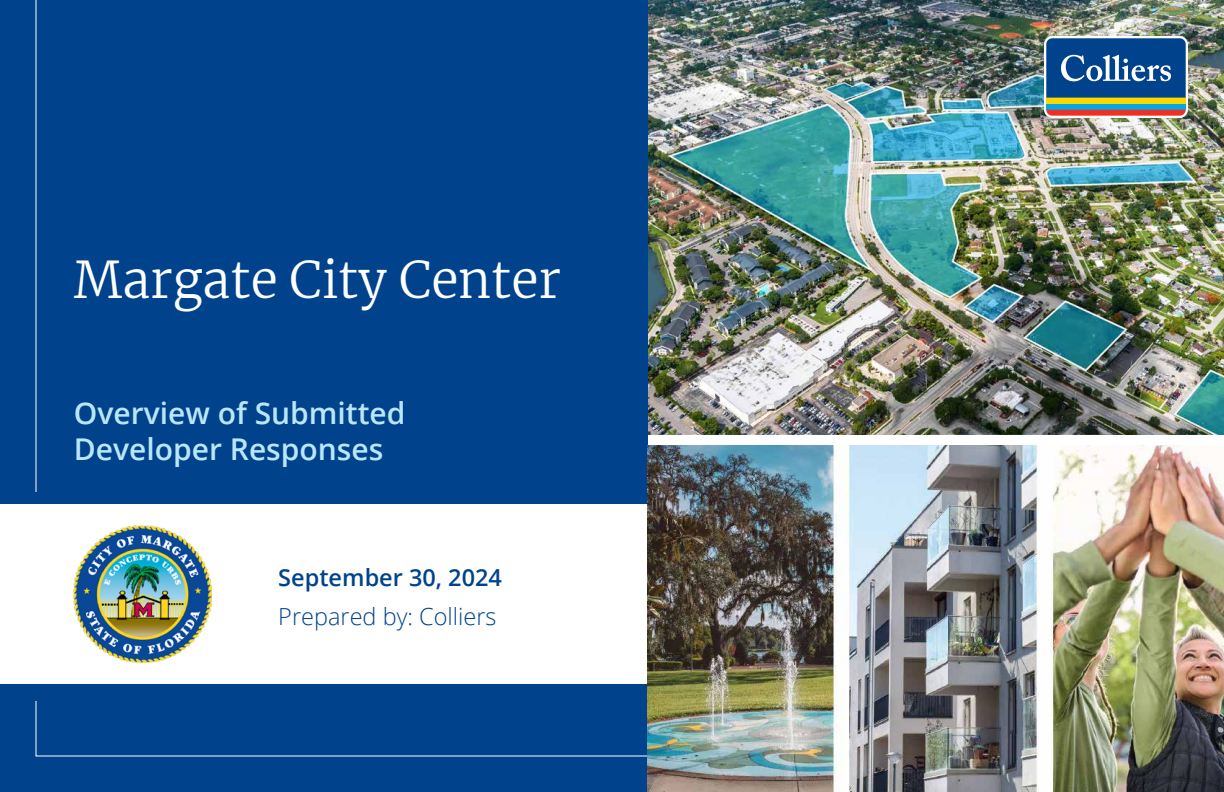
<style>
.page{position:relative;width:1224px;height:792px;background:#fff}
.page>*{position:absolute;margin:0;border:0;box-sizing:border-box;transform-origin:0 0}
.t1{font:300 50px "Merriweather";color:#fff}
.t2{font:600 30px/36px "Open Sans";color:#b9e6fa}
.t3{font:300 23.5px "Open Sans";color:#00438c}
.t4{font:600 23.5px "Open Sans";color:#00438c}
</style>
<div class="page">
<div style="left:0;top:0;width:648px;height:792px;background:#00438c"></div>
<div style="left:0;top:504px;width:648px;height:180px;background:#fff"></div>
<img style="left:35px;top:0;width:1189px;height:757px">
<img style="left:648px;top:446px;width:576px;height:346px">
<h1 class="t1" style="left:74px;top:245px;width:489px">Margate City Center</h1>
<p class="t2" style="left:74px;top:394px;width:333px">Overview of Submitted<br>Developer Responses</p>
<p class="t4" style="left:278px;top:561px;width:225px">September 30, 2024</p>
<p class="t3" style="left:278px;top:600px;width:220px">Prepared by: Colliers</p>
</div>
